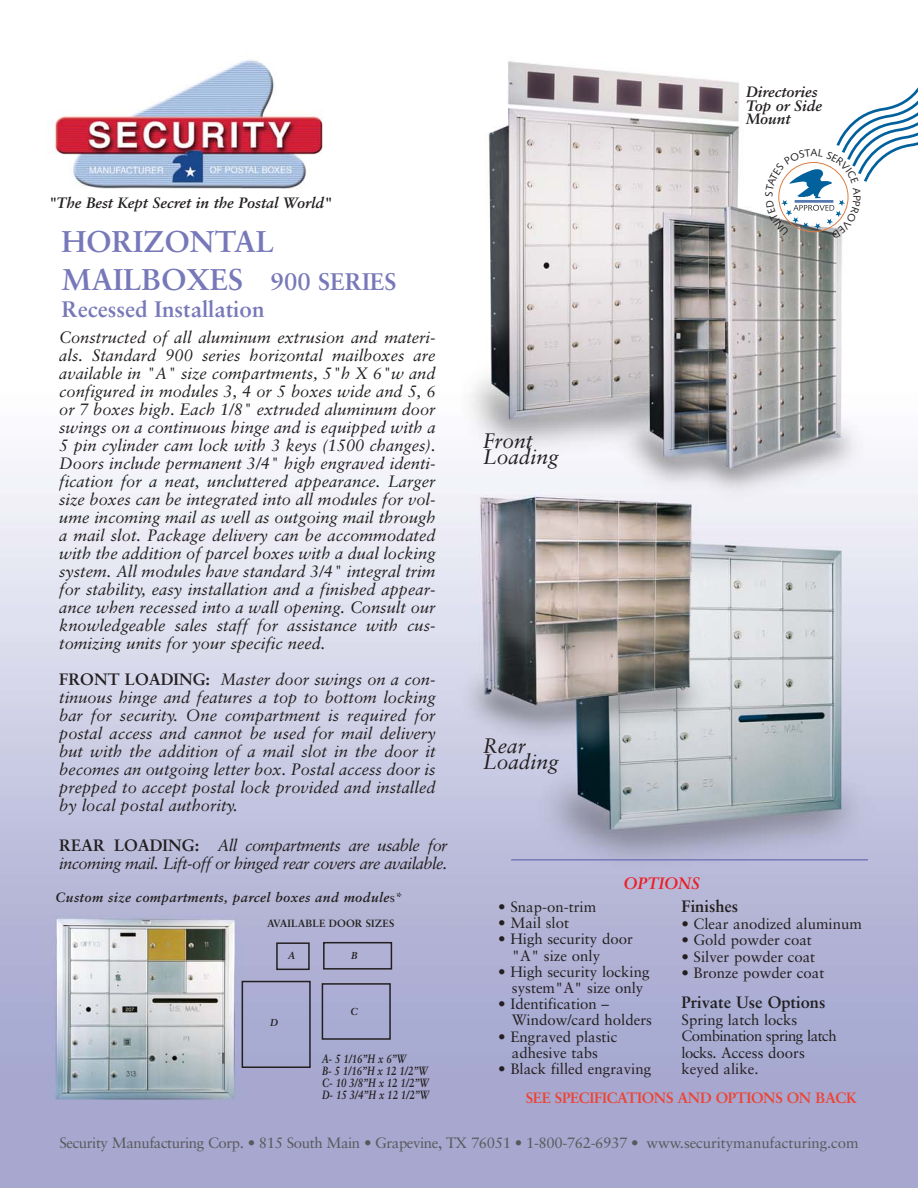
<style>
.page{position:relative;width:918px;height:1188px;background:#fff}
.page>*{position:absolute;margin:0;border:0;box-sizing:border-box;transform-origin:0 0}
.t1{font:700 30px/37.5px "Sabon";color:#7778b9}
.t2{font:700 22.5px "Sabon";color:#7778b9}
.t3{font:italic 21px/16.6px "Sabon";color:#231f20}
.t4{font:italic 16.5px/18px "Sabon";color:#231f20;text-align:justify}
.t5{font:italic 16.5px/18px "Sabon";letter-spacing:-.035em;color:#231f20}
.t6{font:700 16.5px "Sabon";color:#231f20}
.t7{font:italic 700 16.5px "Sabon";color:#ed1e25}
.t8{font:15px/16.2px "Sabon";color:#231f20}
.t9{font:15px "Sabon";letter-spacing:-.03em;color:#58595b}
.t10{font:italic 700 15px/13.4px "Sabon";color:#231f20}
.t11{font:700 15px "Sabon";letter-spacing:-.02em;color:#ef4231}
.t12{font:italic 700 13.5px "Sabon";letter-spacing:.03em;color:#231f20}
.t13{font:italic 700 12px/12px "Sabon";color:#231f20;scale:.8 1}
.t14{font:700 10.5px "Sabon";letter-spacing:.01em;color:#231f20}
.t15{font:italic 700 10.05px "Sabon";color:#231f20}
.s1{font-size:24px}
.s2{font-weight:700;font-style:normal}
.s3{font-weight:400;font-style:normal}
</style>
<div class="page">
<img style="left:0;top:59px;width:918px;height:1129px">
<hr style="left:511px;top:859px;width:357px;height:2px;background:#7778b9">
<svg style="left:241px;top:941px;width:152px;height:128px;background:#a0a2c5"></svg>
<svg style="left:765px;top:59px;width:153px;height:180px"></svg>
<p class="t10" style="left:49px;top:197px;width:285px">"The Best Kept Secret in the Postal World"</p>
<h1 class="t1" style="left:62px;top:226px;width:337px">HORIZONTAL<br>MAILBOXES <span class="s1">900 SERIES</span></h1>
<h2 class="t2" style="left:62px;top:300px;width:205px">Recessed Installation</h2>
<p class="t4" style="left:59px;top:330px;width:378px">Constructed of all aluminum extrusion and materi&shy;als. Standard 900 series horizontal mailboxes are available in "A" size compartments, 5"h X 6"w and configured in modules 3, 4 or 5 boxes wide and 5, 6 or 7 boxes high. Each 1/8" extruded aluminum door swings on a continuous hinge and is equipped with a 5 pin cylinder cam lock with 3 keys (1500 changes).<br>Doors include permanent 3/4" high engraved identi&shy;fication for a neat, uncluttered appearance. Larger size boxes can be integrated into all modules for vol&shy;ume incoming mail as well as outgoing mail through a mail slot. Package delivery can be accommodated with the addition of parcel boxes with a dual locking system. All modules have standard 3/4" integral trim for stability, easy installation and a finished appear&shy;ance when recessed into a wall opening. Consult our knowledgeable sales staff for assistance with cus&shy;tomizing units for your specific need.</p>
<p class="t4" style="left:59px;top:672px;width:378px"><span class="s2">FRONT LOADING:</span> Master door swings on a con&shy;tinuous hinge and features a top to bottom locking bar for security. One compartment is required for postal access and cannot be used for mail delivery but with the addition of a mail slot in the door it becomes an outgoing letter box. Postal access door is prepped to accept postal lock provided and installed by local postal authority.</p>
<p class="t5" style="left:59px;top:837px;width:390px"><span class="s2">REAR LOADING:</span> All compartments are usable for incoming mail. Lift-off or hinged rear covers are available.</p>
<p class="t3" style="left:483px;top:434px;width:77px">Front<br>Loading</p>
<p class="t3" style="left:483px;top:739px;width:77px">Rear<br>Loading</p>
<p class="t10" style="left:746px;top:87px;width:78px">Directories<br>Top or Side<br>Mount</p>
<p class="t7" style="left:624px;top:876px;width:78px">OPTIONS</p>
<p class="t12" style="left:56px;top:892px;width:349px">Custom size compartments, parcel boxes and module<span class="s3">s*</span></p>
<p class="t6" style="left:682px;top:900px;width:58px">Finishes</p>
<p class="t8" style="left:682px;top:917px;width:182px">• Clear anodized aluminum</p>
<p class="t8" style="left:682px;top:933px;width:132px">• Gold powder coat</p>
<p class="t8" style="left:682px;top:950px;width:135px">• Silver powder coat</p>
<p class="t8" style="left:682px;top:966px;width:144px">• Bronze powder coat</p>
<p class="t6" style="left:682px;top:996px;width:145px">Private Use Options</p>
<p class="t8" style="left:682px;top:1013px;width:157px">Spring latch locks<br>Combination spring latch locks. Access doors keyed alike.</p>
<p class="t8" style="left:498px;top:900px;width:99px">• Snap-on-trim</p>
<p class="t8" style="left:498px;top:916px;width:72px">• Mail slot</p>
<p class="t8" style="left:512px;top:932px;width:123px;text-indent:-14px">• High security door "A" size only</p>
<p class="t8" style="left:498px;top:965px;width:153px;text-align:center">• High security locking system"A" size only</p>
<p class="t8" style="left:512px;top:997px;width:142px;text-indent:-14px">• Identification –<br>Window/card holders</p>
<p class="t8" style="left:498px;top:1030px;width:121px;text-align:center">• Engraved plastic adhesive tabs</p>
<p class="t8" style="left:498px;top:1062px;width:154px">• Black filled engraving</p>
<p class="t14" style="left:267px;top:919px;width:129px">AVAILABLE DOOR SIZES</p>
<p class="t15" style="left:288px;top:951px;width:8px">A</p>
<p class="t15" style="left:351px;top:951px;width:8px">B</p>
<p class="t15" style="left:350px;top:1007px;width:9px">C</p>
<p class="t15" style="left:270px;top:1018px;width:9px">D</p>
<p class="t13" style="left:322px;top:1054px;width:135px">A- 5 1/16”H x 6”W<br>B- 5 1/16”H x 12 1/2”W<br>C- 10 3/8”H x 12 1/2”W<br>D- 15 3/4”H x 12 1/2”W</p>
<p class="t11" style="left:526px;top:1092px;width:333px">SEE SPECIFICATIONS AND OPTIONS ON BACK</p>
<p class="t9" style="left:59px;top:1136px;width:801px">Security Manufacturing Corp. • 815 South Main • Grapevine, TX 76051 • 1-800-762-6937 • www.securitymanufacturing.com</p>
</div>
